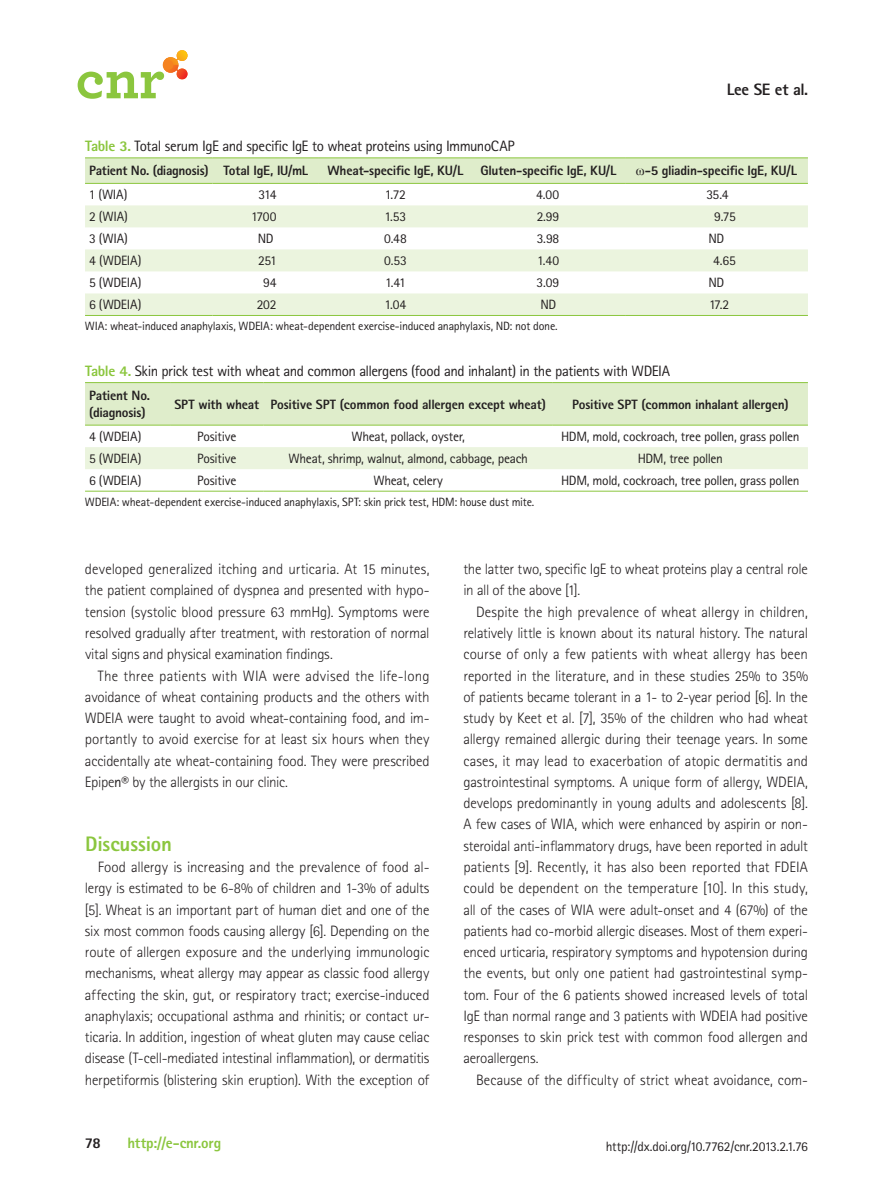
<style>
.page{position:relative;width:893px;height:1191px;background:#fff}
.page>*{position:absolute;margin:0;border:0;box-sizing:border-box;transform-origin:0 0}
.중간제목{font:800 21px "Rotis Sans Serif Std";letter-spacing:-.005em;color:#8bc63e}
.t1{font:800 16.5px "Rotis Sans Serif Std";letter-spacing:-.015em;color:#231f20}
.본문{font:300 15px/21.3px "Rotis Sans Serif Std";letter-spacing:-.015em;color:#231f20;text-align:justify}
.표_상단{font:15px "Rotis Sans Serif Std";letter-spacing:-.03em;color:#231f20}
.t2{font:800 15px "Rotis Sans Serif Std";letter-spacing:-.01em;color:#8bc63e}
.t3{font:800 15px "Rotis Sans Serif Std";color:#231f20}
.표_본문{font:13.5px "Rotis Sans Serif Std";letter-spacing:-.025em;color:#231f20}
.표_본문-2{font:800 13.5px "Rotis Sans Serif Std";letter-spacing:-.015em;color:#231f20}
.표_하단{font:12px "Rotis Sans Serif Std";letter-spacing:-.02em;color:#231f20}
.s1{font-weight:800;color:#8bc63e}
.s2{font-family:"Times New Roman";font-weight:400}
.s3{font-weight:400}
</style>
<div class="page">
<svg style="left:78px;top:63px;width:106px;height:36px"></svg>
<img style="left:163px;top:50px;width:25px;height:29px">
<div style="left:164px;top:60px;width:9px;height:10px;background:#f58220;border-radius:50%"></div>
<svg style="left:85px;top:158px;width:723px;height:25px;background:#ddecc8"></svg>
<svg style="left:85px;top:205px;width:723px;height:110px;fill:#ebf4de"></svg>
<hr style="left:85px;top:157px;width:128px;height:1px;background:#8bc63e">
<hr style="left:213px;top:157px;width:106px;height:1px;background:#8bc63e">
<hr style="left:319px;top:157px;width:153px;height:1px;background:#8bc63e">
<hr style="left:472px;top:157px;width:153px;height:1px;background:#8bc63e">
<hr style="left:625px;top:157px;width:183px;height:1px;background:#8bc63e">
<hr style="left:85px;top:183px;width:128px;height:1px;background:#8bc63e">
<hr style="left:213px;top:183px;width:106px;height:1px;background:#8bc63e">
<hr style="left:319px;top:183px;width:153px;height:1px;background:#8bc63e">
<hr style="left:472px;top:183px;width:153px;height:1px;background:#8bc63e">
<hr style="left:625px;top:183px;width:183px;height:1px;background:#8bc63e">
<hr style="left:85px;top:315px;width:128px;height:1px;background:#8bc63e">
<hr style="left:213px;top:315px;width:106px;height:1px;background:#8bc63e">
<hr style="left:319px;top:315px;width:153px;height:1px;background:#8bc63e">
<hr style="left:472px;top:315px;width:153px;height:1px;background:#8bc63e">
<hr style="left:625px;top:315px;width:183px;height:1px;background:#8bc63e">
<div style="left:85px;top:383px;width:723px;height:42px;background:#dfedcb"></div>
<svg style="left:85px;top:490px;width:723px;height:1px"></svg>
<div style="left:85px;top:447px;width:723px;height:22px;background:#ebf4de"></div>
<hr style="left:85px;top:382px;width:85px;height:1px;background:#8bc63e">
<hr style="left:170px;top:382px;width:94px;height:1px;background:#8bc63e">
<hr style="left:264px;top:382px;width:289px;height:1px;background:#8bc63e">
<hr style="left:553px;top:382px;width:255px;height:1px;background:#8bc63e">
<hr style="left:85px;top:425px;width:85px;height:1px;background:#8bc63e">
<hr style="left:170px;top:425px;width:94px;height:1px;background:#8bc63e">
<hr style="left:264px;top:425px;width:289px;height:1px;background:#8bc63e">
<hr style="left:553px;top:425px;width:255px;height:1px;background:#8bc63e">
<hr style="left:85px;top:491px;width:85px;height:1px;background:#8bc63e">
<hr style="left:170px;top:491px;width:94px;height:1px;background:#8bc63e">
<hr style="left:264px;top:491px;width:289px;height:1px;background:#8bc63e">
<hr style="left:553px;top:491px;width:255px;height:1px;background:#8bc63e">
<p class="t1" style="left:727px;top:79px;width:83px">Lee SE et al.</p>
<p class="표_상단" style="left:85px;top:137px;width:431px"><span class="s1">Table 3.</span> Total serum IgE and specific IgE to wheat proteins using ImmunoCAP</p>
<p class="표_본문-2" style="left:89px;top:162px;width:121px">Patient No. (diagnosis)</p>
<p class="표_본문-2" style="left:223px;top:162px;width:86px">Total IgE, IU/mL</p>
<p class="표_본문-2" style="left:327px;top:162px;width:137px">Wheat-specific IgE, KU/L</p>
<p class="표_본문-2" style="left:480px;top:162px;width:137px">Gluten-specific IgE, KU/L</p>
<p class="표_본문-2" style="left:636px;top:162px;width:163px"><span class="s2">ω</span>-5 gliadin-specific IgE, KU/L</p>
<p class="표_본문" style="left:89px;top:186px;width:40px">1 (WIA)</p>
<p class="표_본문" style="left:259px;top:186px;width:19px">314</p>
<p class="표_본문" style="left:385px;top:186px;width:23px">1.72</p>
<p class="표_본문" style="left:536px;top:186px;width:25px">4.00</p>
<p class="표_본문" style="left:706px;top:186px;width:24px">35.4</p>
<p class="표_본문" style="left:89px;top:208px;width:40px">2 (WIA)</p>
<p class="표_본문" style="left:251px;top:208px;width:27px">1700</p>
<p class="표_본문" style="left:384px;top:208px;width:23px">1.53</p>
<p class="표_본문" style="left:537px;top:208px;width:24px">2.99</p>
<p class="표_본문" style="left:714px;top:208px;width:23px">9.75</p>
<p class="표_본문" style="left:89px;top:230px;width:40px">3 (WIA)</p>
<p class="표_본문" style="left:258px;top:230px;width:17px">ND</p>
<p class="표_본문" style="left:384px;top:230px;width:24px">0.48</p>
<p class="표_본문" style="left:537px;top:230px;width:24px">3.98</p>
<p class="표_본문" style="left:709px;top:230px;width:17px">ND</p>
<p class="표_본문" style="left:89px;top:252px;width:54px">4 (WDEIA)</p>
<p class="표_본문" style="left:258px;top:252px;width:20px">251</p>
<p class="표_본문" style="left:384px;top:252px;width:24px">0.53</p>
<p class="표_본문" style="left:537px;top:252px;width:23px">1.40</p>
<p class="표_본문" style="left:713px;top:252px;width:24px">4.65</p>
<p class="표_본문" style="left:89px;top:274px;width:54px">5 (WDEIA)</p>
<p class="표_본문" style="left:263px;top:274px;width:15px">94</p>
<p class="표_본문" style="left:385px;top:274px;width:22px">1.41</p>
<p class="표_본문" style="left:537px;top:274px;width:24px">3.09</p>
<p class="표_본문" style="left:709px;top:274px;width:17px">ND</p>
<p class="표_본문" style="left:89px;top:296px;width:54px">6 (WDEIA)</p>
<p class="표_본문" style="left:257px;top:296px;width:21px">202</p>
<p class="표_본문" style="left:384px;top:296px;width:23px">1.04</p>
<p class="표_본문" style="left:541px;top:296px;width:17px">ND</p>
<p class="표_본문" style="left:709px;top:296px;width:22px">17.2</p>
<p class="표_하단" style="left:85px;top:319px;width:474px">WIA: wheat-induced anaphylaxis, WDEIA: wheat-dependent exercise-induced anaphylaxis, ND: not done.</p>
<p class="표_상단" style="left:85px;top:362px;width:587px"><span class="s1">Table 4.</span> Skin prick test with wheat and common allergens (food and inhalant) in the patients with WDEIA</p>
<p class="표_본문-2" style="left:89px;top:387px;width:63px">Patient No.</p>
<p class="표_본문-2" style="left:89px;top:403px;width:58px">(diagnosis)</p>
<p class="표_본문-2" style="left:174px;top:395px;width:86px">SPT with wheat</p>
<p class="표_본문-2" style="left:270px;top:395px;width:277px">Positive SPT (common food allergen except wheat)</p>
<p class="표_본문-2" style="left:572px;top:395px;width:218px">Positive SPT (common inhalant allergen)</p>
<p class="표_본문" style="left:89px;top:428px;width:54px">4 (WDEIA)</p>
<p class="표_본문" style="left:197px;top:428px;width:41px">Positive</p>
<p class="표_본문" style="left:351px;top:428px;width:115px">Wheat, pollack, oyster,</p>
<p class="표_본문" style="left:561px;top:428px;width:240px">HDM, mold, cockroach, tree pollen, grass pollen</p>
<p class="표_본문" style="left:89px;top:450px;width:54px">5 (WDEIA)</p>
<p class="표_본문" style="left:197px;top:450px;width:41px">Positive</p>
<p class="표_본문" style="left:289px;top:450px;width:241px">Wheat, shrimp, walnut, almond, cabbage, peach</p>
<p class="표_본문" style="left:638px;top:450px;width:87px">HDM, tree pollen</p>
<p class="표_본문" style="left:89px;top:472px;width:54px">6 (WDEIA)</p>
<p class="표_본문" style="left:197px;top:472px;width:41px">Positive</p>
<p class="표_본문" style="left:373px;top:472px;width:71px">Wheat, celery</p>
<p class="표_본문" style="left:561px;top:472px;width:240px">HDM, mold, cockroach, tree pollen, grass pollen</p>
<p class="표_하단" style="left:85px;top:495px;width:451px">WDEIA: wheat-dependent exercise-induced anaphylaxis, SPT: skin prick test, HDM: house dust mite.</p>
<p class="본문" style="left:85px;top:558px;width:346px">developed generalized itching and urticaria. At 15 minutes, the patient complained of dyspnea and presented with hypo&shy;tension (systolic blood pressure 63 mmHg). Symptoms were resolved gradually after treatment, with restoration of normal vital signs and physical examination findings.</p>
<p class="본문" style="left:85px;top:665px;width:346px;text-indent:13px">The three patients with WIA were advised the life-long avoidance of wheat containing products and the others with WDEIA were taught to avoid wheat-containing food, and im&shy;portantly to avoid exercise for at least six hours when they accidentally ate wheat-containing food. They were prescribed Epipe<span class="s3">n®</span> by the allergists in our clinic.</p>
<p class="중간제목" style="left:85px;top:830px;width:89px">Discussion</p>
<p class="본문" style="left:85px;top:856px;width:346px;text-indent:13px">Food allergy is increasing and the prevalence of food al&shy;lergy is estimated to be 6-8% of children and 1-3% of adults [5]. Wheat is an important part of human diet and one of the six most common foods causing allergy [6]. Depending on the route of allergen exposure and the underlying immunologic mechanisms, wheat allergy may appear as classic food allergy affecting the skin, gut, or respiratory tract; exercise-induced anaphylaxis; occupational asthma and rhinitis; or contact ur&shy;ticaria. In addition, ingestion of wheat gluten may cause celiac disease (T-cell-mediated intestinal inflammation), or dermatitis herpetiformis (blistering skin eruption). With the exception of</p>
<p class="본문" style="left:463px;top:558px;width:346px">the latter two, specific IgE to wheat proteins play a central role in all of the above [1].</p>
<p class="본문" style="left:463px;top:601px;width:346px;text-indent:13px">Despite the high prevalence of wheat allergy in children, relatively little is known about its natural history. The natural course of only a few patients with wheat allergy has been reported in the literature, and in these studies 25% to 35% of patients became tolerant in a 1- to 2-year period [6]. In the study by Keet et al. [7], 35% of the children who had wheat allergy remained allergic during their teenage years. In some cases, it may lead to exacerbation of atopic dermatitis and gastrointestinal symptoms. A unique form of allergy, WDEIA, develops predominantly in young adults and adolescents [8].<br>A few cases of WIA, which were enhanced by aspirin or non&shy;steroidal anti-inflammatory drugs, have been reported in adult patients [9]. Recently, it has also been reported that FDEIA could be dependent on the temperature [10]. In this study, all of the cases of WIA were adult-onset and 4 (67%) of the patients had co-morbid allergic diseases. Most of them experi&shy;enced urticaria, respiratory symptoms and hypotension during the events, but only one patient had gastrointestinal symp&shy;tom. Four of the 6 patients showed increased levels of total IgE than normal range and 3 patients with WDEIA had positive responses to skin prick test with common food allergen and aeroallergens.</p>
<p class="본문" style="left:476px;top:1069px;width:333px">Because of the difficulty of strict wheat avoidance, com-</p>
<p class="t3" style="left:85px;top:1133px;width:17px">78</p>
<p class="t2" style="left:127px;top:1133px;width:95px">http://e-cnr.org</p>
<p class="표_본문" style="left:606px;top:1138px;width:204px">http://dx.doi.org/10.7762/cnr.2013.2.1.76</p>
</div>
